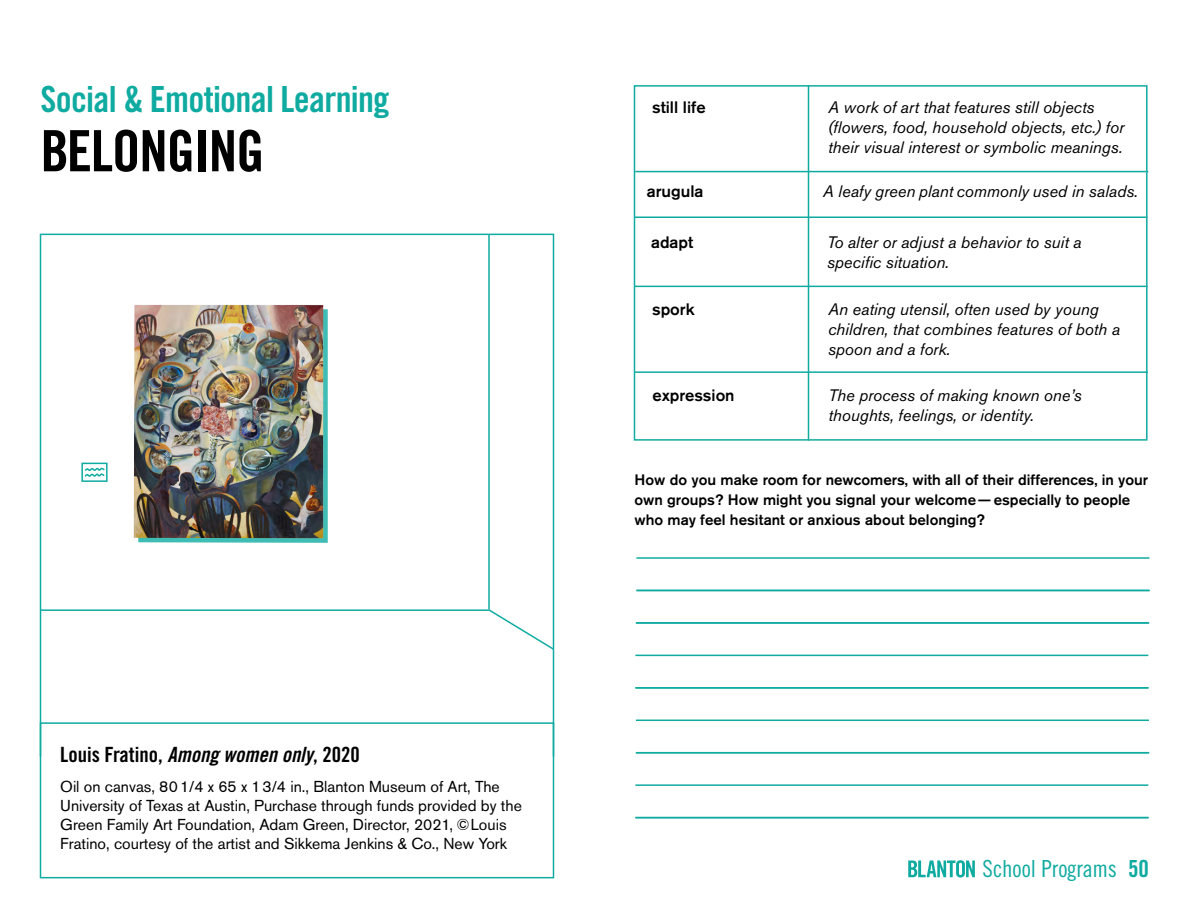
<style>
.page{position:relative;width:1188px;height:918px;background:#fff}
.page>*{position:absolute;margin:0;border:0;box-sizing:border-box;transform-origin:0 0}
.t1{font:57px "Trade Gothic LT Std Bd Cn 20";letter-spacing:-.02em;color:#000}
.t2{font:36px "Trade Gothic LT Std Bd Cn 20";letter-spacing:-.02em;color:#0faba1}
.t3{font:23.55px "Trade Gothic LT Std Cn 18";color:#0faba1}
.t4{font:23.55px "Trade Gothic LT Std Bd Cn 20";color:#0faba1}
.t5{font:21px "Trade Gothic LT Std Bd Cn 20";color:#000}
.t6{font:italic 16.5px/19.8px "Akzidenz Grotesk Std";color:#000}
.t7{font:500 16.5px "Akzidenz Grotesk Std";color:#000}
.t8{font:15.75px/18.9px "Akzidenz Grotesk Std";color:#000}
.t9{font:500 15px/19.8px "Akzidenz Grotesk Std";color:#000}
.s1{font-family:"Trade Gothic Bold Cond Twenty Obl"}
</style>
<div class="page">
<svg style="left:138px;top:309px;width:190px;height:234px;background:#4fbfb7"></svg>
<div style="left:40px;top:234px;width:514px;height:523px;border:2px solid #0faba1"></div>
<div style="left:634px;top:85px;width:514px;height:356px;border:2px solid #0faba1"></div>
<svg style="left:39px;top:609px;width:516px;height:42px"></svg>
<div style="left:40px;top:722px;width:514px;height:156px;border:2px solid #0faba1"></div>
<svg style="left:908px;top:860px;width:67px;height:17px"></svg>
<div style="left:81px;top:463px;width:27px;height:19px;border:2px solid #0faba1"></div>
<svg style="left:84px;top:467px;width:22px;height:11px"></svg>
<hr style="left:635px;top:171px;width:513px;height:1px;background:#0faba1">
<hr style="left:634px;top:216px;width:514px;height:2px;background:#0faba1">
<hr style="left:634px;top:286px;width:514px;height:1px;background:#0faba1">
<hr style="left:635px;top:371px;width:513px;height:2px;background:#0faba1">
<img style="left:134px;top:305px;width:189px;height:233px">
<hr style="left:808px;top:85px;width:1px;height:356px;background:#0faba1">
<hr style="left:636px;top:720px;width:513px;height:1px;background:#0faba1">
<hr style="left:635px;top:655px;width:513px;height:1px;background:#0faba1">
<hr style="left:635px;top:784px;width:513px;height:2px;background:#0faba1">
<hr style="left:636px;top:557px;width:513px;height:2px;background:#0faba1">
<hr style="left:635px;top:687px;width:513px;height:2px;background:#0faba1">
<hr style="left:635px;top:817px;width:513px;height:1px;background:#0faba1">
<hr style="left:636px;top:590px;width:513px;height:1px;background:#0faba1">
<hr style="left:636px;top:622px;width:513px;height:2px;background:#0faba1">
<hr style="left:636px;top:752px;width:513px;height:1px;background:#0faba1">
<hr style="left:636px;top:687px;width:513px;height:2px;background:#0faba1">
<hr style="left:636px;top:817px;width:513px;height:1px;background:#0faba1">
<hr style="left:637px;top:590px;width:513px;height:1px;background:#0faba1">
<hr style="left:488px;top:235px;width:2px;height:374px;background:#0faba1">
<h2 class="t2" style="left:40px;top:77px;width:351px">Social &amp; Emotional Learning</h2>
<h1 class="t1" style="left:40px;top:116px;width:226px">BELONGING</h1>
<p class="t5" style="left:60px;top:742px;width:301px">Louis Fratino, <span class="s1">Among women only</span>, 2020</p>
<p class="t8" style="left:60px;top:777px;width:463px">Oil on canvas, 80 1/4 x 65 x 1 3/4 in., Blanton Museum of Art, The University of Texas at Austin, Purchase through funds provided by the Green Family Art Foundation, Adam Green, Director, 2021, © Louis Fratino, courtesy of the artist and Sikkema Jenkins &amp; Co., New York</p>
<p class="t7" style="left:652px;top:97px;width:55px">still life</p>
<p class="t7" style="left:647px;top:182px;width:58px">arugula</p>
<p class="t7" style="left:651px;top:232px;width:44px">adapt</p>
<p class="t7" style="left:652px;top:300px;width:44px">spork</p>
<p class="t7" style="left:652px;top:385px;width:84px">expression</p>
<p class="t6" style="left:828px;top:98px;width:298px">A work of art that features still objects (flowers, food, household objects, etc.) for their visual interest or symbolic meanings.</p>
<p class="t6" style="left:823px;top:182px;width:317px">A leafy green plant commonly used in salads.</p>
<p class="t6" style="left:827px;top:232px;width:256px">To alter or adjust a behavior to suit a specific situation.</p>
<p class="t6" style="left:828px;top:300px;width:293px">An eating utensil, often used by young children, that combines features of both a spoon and a fork.</p>
<p class="t6" style="left:828px;top:385px;width:255px">The process of making known one’s thoughts, feelings, or identity.</p>
<p class="t9" style="left:634px;top:470px;width:515px">How do you make room for newcomers, with all of their differences, in your own groups? How might you signal your welcome— especially to people who may feel hesitant or anxious about belonging?</p>
<h3 class="t3" style="left:983px;top:855px;width:136px">School Programs</h3>
<h3 class="t4" style="left:1128px;top:855px;width:22px">50</h3>
</div>
